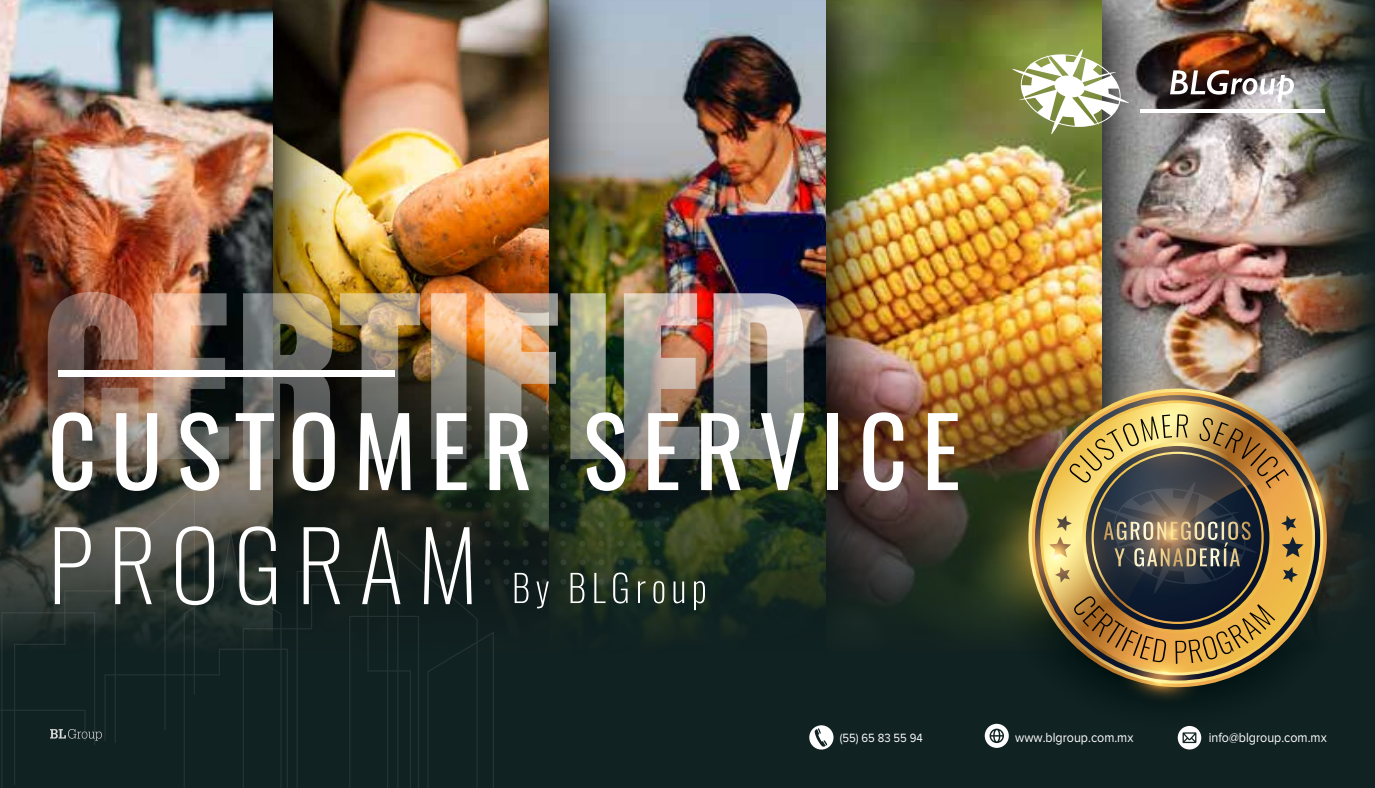
<style>
.page{position:relative;width:1375px;height:788px;background:#fff}
.page>*{position:absolute;margin:0;border:0;box-sizing:border-box;transform-origin:0 0}
.t1{font:95px "Oswald";letter-spacing:.15em;color:#fff}
.t2{font:200 95px "Oswald";letter-spacing:.15em;color:#fff}
.t3{font:13.62px "Proxima Nova";color:#fff;scale:.91 1}
.t4{font:12.38px "Proxima Nova";color:#fff;scale:.91 1}
</style>
<div class="page">
<img style="left:1166px;top:0;width:113px;height:329px">
<img style="left:1279px;top:0;width:96px;height:329px">
<img style="left:1004px;top:0;width:162px;height:329px">
<img style="left:779px;top:0;width:225px;height:329px">
<img style="left:0;top:0;width:779px;height:329px">
<img style="left:48px;top:292px;width:756px;height:37px">
<div style="left:0;top:659px;width:1375px;height:129px;background:#122"></div>
<img style="left:0;top:329px;width:1375px;height:330px">
<svg style="left:1182px;top:746px;width:16px;height:3px"></svg>
<svg style="left:809px;top:725px;width:25px;height:24px"></svg>
<svg style="left:985px;top:723px;width:24px;height:24px"></svg>
<div style="left:58px;top:369px;width:336px;height:7px;background:#fff"></div>
<svg style="left:637px;top:405px;width:6px;height:6px"></svg>
<svg style="left:637px;top:424px;width:6px;height:7px"></svg>
<svg style="left:637px;top:443px;width:6px;height:6px"></svg>
<svg style="left:637px;top:464px;width:6px;height:6px"></svg>
<svg style="left:637px;top:482px;width:6px;height:6px"></svg>
<svg style="left:637px;top:502px;width:6px;height:6px"></svg>
<svg style="left:637px;top:521px;width:6px;height:6px"></svg>
<svg style="left:637px;top:540px;width:6px;height:6px"></svg>
<svg style="left:637px;top:559px;width:6px;height:6px"></svg>
<svg style="left:654px;top:405px;width:6px;height:6px"></svg>
<div style="left:654px;top:424px;width:6px;height:7px;background:#aba298;border-radius:50%"></div>
<svg style="left:654px;top:443px;width:6px;height:6px"></svg>
<svg style="left:654px;top:464px;width:6px;height:6px"></svg>
<svg style="left:654px;top:482px;width:6px;height:6px"></svg>
<svg style="left:654px;top:502px;width:6px;height:6px"></svg>
<svg style="left:654px;top:521px;width:6px;height:6px"></svg>
<svg style="left:654px;top:540px;width:6px;height:6px"></svg>
<svg style="left:654px;top:559px;width:6px;height:6px"></svg>
<svg style="left:618px;top:405px;width:6px;height:6px"></svg>
<div style="left:618px;top:424px;width:6px;height:7px;background:#192b2a;border-radius:50%"></div>
<svg style="left:618px;top:443px;width:6px;height:6px"></svg>
<svg style="left:618px;top:464px;width:6px;height:6px"></svg>
<svg style="left:618px;top:482px;width:6px;height:6px"></svg>
<svg style="left:618px;top:502px;width:6px;height:6px"></svg>
<svg style="left:618px;top:521px;width:6px;height:6px"></svg>
<svg style="left:618px;top:540px;width:6px;height:6px"></svg>
<svg style="left:618px;top:559px;width:6px;height:6px"></svg>
<svg style="left:598px;top:405px;width:6px;height:6px"></svg>
<div style="left:598px;top:424px;width:6px;height:7px;background:#8c9081;border-radius:50%"></div>
<svg style="left:598px;top:443px;width:6px;height:6px"></svg>
<svg style="left:598px;top:464px;width:6px;height:6px"></svg>
<svg style="left:598px;top:482px;width:6px;height:6px"></svg>
<svg style="left:598px;top:502px;width:6px;height:6px"></svg>
<svg style="left:598px;top:521px;width:6px;height:6px"></svg>
<svg style="left:598px;top:540px;width:6px;height:6px"></svg>
<svg style="left:598px;top:559px;width:6px;height:6px"></svg>
<svg style="left:580px;top:405px;width:6px;height:6px"></svg>
<div style="left:580px;top:424px;width:6px;height:7px;background:#878c79;border-radius:50%"></div>
<svg style="left:580px;top:443px;width:6px;height:6px"></svg>
<svg style="left:580px;top:464px;width:6px;height:6px"></svg>
<svg style="left:580px;top:482px;width:6px;height:6px"></svg>
<svg style="left:580px;top:502px;width:6px;height:6px"></svg>
<svg style="left:580px;top:521px;width:6px;height:6px"></svg>
<svg style="left:580px;top:540px;width:6px;height:6px"></svg>
<svg style="left:580px;top:559px;width:6px;height:6px"></svg>
<svg style="left:560px;top:405px;width:6px;height:6px"></svg>
<div style="left:560px;top:424px;width:6px;height:7px;background:#36401d;border-radius:50%"></div>
<svg style="left:560px;top:443px;width:6px;height:6px"></svg>
<svg style="left:560px;top:464px;width:6px;height:6px"></svg>
<svg style="left:560px;top:482px;width:6px;height:6px"></svg>
<svg style="left:560px;top:502px;width:6px;height:6px"></svg>
<svg style="left:560px;top:521px;width:6px;height:6px"></svg>
<svg style="left:560px;top:540px;width:6px;height:6px"></svg>
<svg style="left:560px;top:559px;width:6px;height:6px"></svg>
<svg style="left:542px;top:405px;width:6px;height:6px"></svg>
<div style="left:542px;top:424px;width:6px;height:7px;background:#424335;border-radius:50%"></div>
<svg style="left:542px;top:443px;width:6px;height:6px"></svg>
<svg style="left:542px;top:464px;width:6px;height:6px"></svg>
<svg style="left:542px;top:482px;width:6px;height:6px"></svg>
<svg style="left:542px;top:502px;width:6px;height:6px"></svg>
<svg style="left:542px;top:521px;width:6px;height:6px"></svg>
<svg style="left:542px;top:540px;width:6px;height:6px"></svg>
<svg style="left:542px;top:559px;width:6px;height:6px"></svg>
<svg style="left:523px;top:405px;width:6px;height:6px"></svg>
<div style="left:523px;top:424px;width:6px;height:7px;background:#424236;border-radius:50%"></div>
<svg style="left:523px;top:443px;width:6px;height:6px"></svg>
<svg style="left:523px;top:464px;width:6px;height:6px"></svg>
<svg style="left:523px;top:482px;width:6px;height:6px"></svg>
<svg style="left:523px;top:502px;width:6px;height:6px"></svg>
<svg style="left:523px;top:521px;width:6px;height:6px"></svg>
<svg style="left:523px;top:540px;width:6px;height:6px"></svg>
<svg style="left:523px;top:559px;width:6px;height:6px"></svg>
<div style="left:503px;top:405px;width:7px;height:6px;background:#91928b;border-radius:50%"></div>
<div style="left:503px;top:424px;width:7px;height:7px;background:#80827d;border-radius:50%"></div>
<div style="left:503px;top:443px;width:7px;height:6px;background:#717772;border-radius:50%"></div>
<div style="left:503px;top:464px;width:7px;height:6px;background:#4a5b49;border-radius:50%"></div>
<div style="left:503px;top:482px;width:7px;height:6px;background:#384a2e;border-radius:50%"></div>
<div style="left:503px;top:502px;width:7px;height:6px;background:#2a3628;border-radius:50%"></div>
<div style="left:503px;top:521px;width:7px;height:6px;background:#253029;border-radius:50%"></div>
<div style="left:503px;top:540px;width:7px;height:6px;background:#242d29;border-radius:50%"></div>
<div style="left:503px;top:559px;width:7px;height:6px;background:#202b2a;border-radius:50%"></div>
<div style="left:503px;top:578px;width:7px;height:6px;background:#222d2c;border-radius:50%"></div>
<svg style="left:485px;top:405px;width:6px;height:6px"></svg>
<div style="left:485px;top:424px;width:6px;height:7px;background:#7b7e78;border-radius:50%"></div>
<svg style="left:485px;top:443px;width:6px;height:6px"></svg>
<svg style="left:485px;top:464px;width:6px;height:6px"></svg>
<svg style="left:466px;top:405px;width:6px;height:6px"></svg>
<div style="left:466px;top:424px;width:6px;height:7px;background:#343428;border-radius:50%"></div>
<svg style="left:466px;top:443px;width:6px;height:6px"></svg>
<svg style="left:466px;top:464px;width:6px;height:6px"></svg>
<svg style="left:446px;top:405px;width:6px;height:6px"></svg>
<div style="left:446px;top:424px;width:6px;height:7px;background:#747673;border-radius:50%"></div>
<svg style="left:446px;top:443px;width:6px;height:6px"></svg>
<svg style="left:446px;top:464px;width:6px;height:6px"></svg>
<svg style="left:0;top:482px;width:494px;height:306px"></svg>
<svg style="left:515px;top:573px;width:14px;height:30px"></svg>
<svg style="left:537px;top:578px;width:12px;height:30px"></svg>
<svg style="left:560px;top:573px;width:26px;height:30px"></svg>
<svg style="left:594px;top:573px;width:12px;height:30px"></svg>
<svg style="left:613px;top:572px;width:15px;height:31px"></svg>
<svg style="left:637px;top:578px;width:8px;height:25px"></svg>
<svg style="left:653px;top:578px;width:11px;height:25px"></svg>
<svg style="left:674px;top:581px;width:10px;height:22px"></svg>
<svg style="left:694px;top:581px;width:11px;height:29px"></svg>
<svg style="left:1012px;top:49px;width:117px;height:85px"></svg>
<svg style="left:1170px;top:70px;width:124px;height:32px"></svg>
<hr style="left:1140px;top:110px;width:184px;height:3px;background:#fff">
<svg style="left:978px;top:429px;width:389px;height:318px"></svg>
<img style="left:1078px;top:329px;width:178px;height:178px;border-radius:50%">
<svg style="left:961px;top:462px;width:187px;height:187px;background:#474b28"></svg>
<img style="left:1049px;top:414px;width:295px;height:293px">
<h1 class="t1" style="left:48px;top:385px;width:914px">CUSTOMER SERVICE</h1>
<h1 class="t2" style="left:48px;top:502px;width:432px">PROGRAM</h1>
<p class="t4" style="left:840px;top:730px;width:93px">(55) 65 83 55 94</p>
<p class="t3" style="left:1015px;top:730px;width:131px">www.blgroup.com.mx</p>
<p class="t3" style="left:1209px;top:729px;width:131px">info@blgroup.com.mx</p>
</div>
